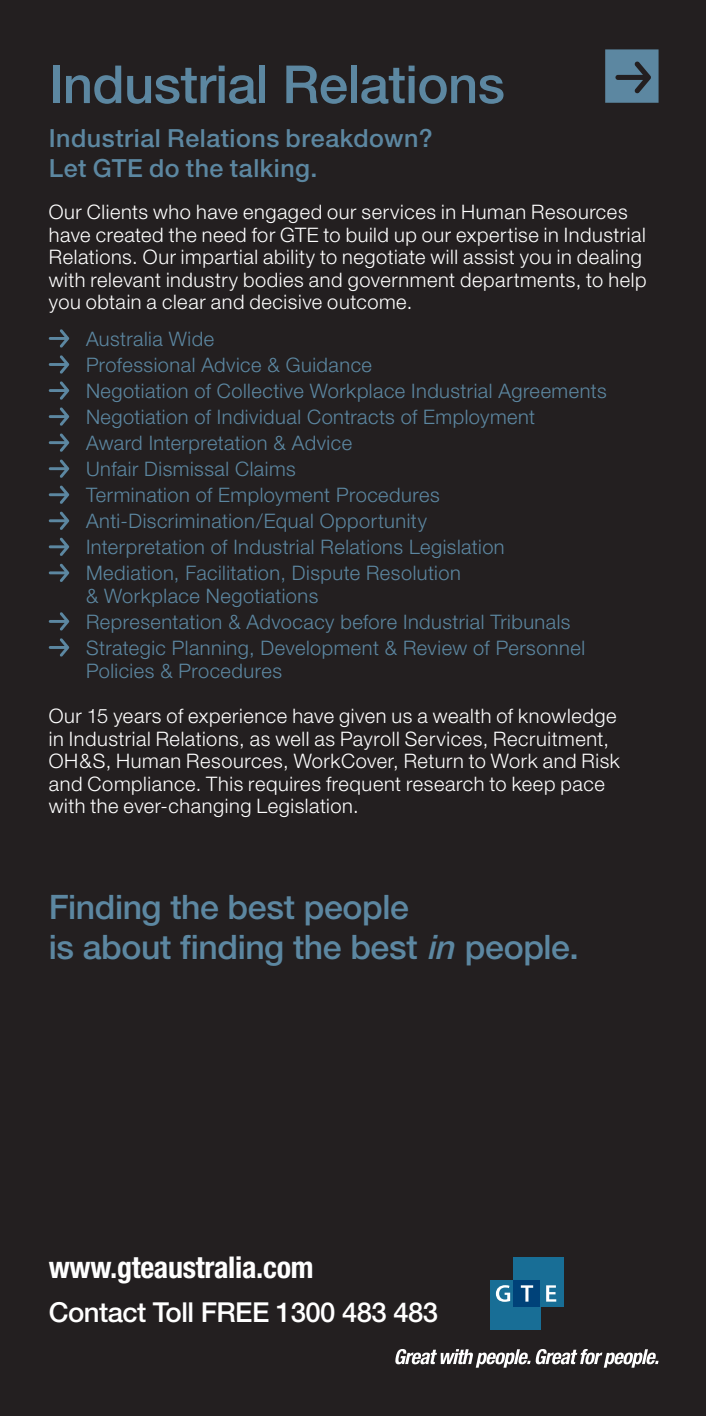
<style>
.page{position:relative;width:706px;height:1416px;background:#231f20}
.page>*{position:absolute;margin:0;border:0;box-sizing:border-box;transform-origin:0 0}
.Head{font:500 52.5px "Helvetica Neue";letter-spacing:-.01em;color:#5c87a1}
.t1{font:500 33.75px/40.5px "Helvetica Neue";letter-spacing:-.01em;color:#5c87a1}
.t2{font:700 condensed 30px "Helvetica Neue";letter-spacing:-.01em;color:#fff}
.t3{font:500 27.5px "Helvetica Neue";letter-spacing:-.02em;color:#fff}
.Sub_head{font:500 25px "Helvetica Neue";letter-spacing:.02em;color:#5c87a1}
.Paragraph_Style_1{font:300 20px/22.5px "Helvetica Neue";letter-spacing:.03em;color:#fff}
.Bullet{font:300 20px/22.5px "Helvetica Neue";letter-spacing:.025em;color:#5c87a1}
.s1{font-style:italic}
</style>
<div class="page">
<svg style="left:395px;top:1349px;width:263px;height:19px"></svg>
<div style="left:490px;top:1280px;width:50px;height:50px;background:#186e96"></div>
<svg style="left:496px;top:1257px;width:67px;height:50px"></svg>
<svg style="left:605px;top:49px;width:54px;height:54px;background:#53788e"></svg>
<svg style="left:49px;top:329px;width:20px;height:19px"></svg>
<svg style="left:49px;top:355px;width:20px;height:19px"></svg>
<svg style="left:49px;top:381px;width:20px;height:19px"></svg>
<svg style="left:49px;top:407px;width:20px;height:19px"></svg>
<svg style="left:49px;top:433px;width:20px;height:19px"></svg>
<svg style="left:49px;top:459px;width:20px;height:19px"></svg>
<svg style="left:49px;top:485px;width:20px;height:19px"></svg>
<svg style="left:49px;top:511px;width:20px;height:19px"></svg>
<svg style="left:49px;top:537px;width:20px;height:19px"></svg>
<svg style="left:49px;top:564px;width:20px;height:18px"></svg>
<svg style="left:49px;top:612px;width:20px;height:19px"></svg>
<svg style="left:49px;top:638px;width:20px;height:19px"></svg>
<p class="Head" style="left:49px;top:53px;width:457px">Industrial Relations</p>
<p class="Sub_head" style="left:49px;top:123px;width:385px">Industrial Relations breakdown?</p>
<p class="Sub_head" style="left:49px;top:153px;width:270px">Let GTE do the talking.</p>
<p class="Paragraph_Style_1" style="left:49px;top:201px;width:599px">Our Clients who have engaged our services in Human Resources have created the need for GTE to build up our expertise in Industrial Relations. Our impartial ability to negotiate will assist you in dealing with relevant industry bodies and government departments, to help you obtain a clear and decisive outcome.</p>
<p class="Bullet" style="left:86px;top:327px;width:130px">Australia Wide</p>
<p class="Bullet" style="left:86px;top:353px;width:287px">Professional Advice &amp; Guidance</p>
<p class="Bullet" style="left:86px;top:379px;width:522px">Negotiation of Collective Workplace Industrial Agreements</p>
<p class="Bullet" style="left:86px;top:405px;width:450px">Negotiation of Individual Contracts of Employment</p>
<p class="Bullet" style="left:86px;top:431px;width:267px">Award Interpretation &amp; Advice</p>
<p class="Bullet" style="left:86px;top:457px;width:211px">Unfair Dismissal Claims</p>
<p class="Bullet" style="left:86px;top:483px;width:355px">Termination of Employment Procedures</p>
<p class="Bullet" style="left:86px;top:510px;width:342px">Anti-Discrimination/Equal Opportunity</p>
<p class="Bullet" style="left:86px;top:536px;width:420px">Interpretation of Industrial Relations Legislation</p>
<p class="Bullet" style="left:86px;top:562px;width:376px">Mediation, Facilitation, Dispute Resolution &amp; Workplace Negotiations</p>
<p class="Bullet" style="left:86px;top:610px;width:486px">Representation &amp; Advocacy before Industrial Tribunals</p>
<p class="Bullet" style="left:86px;top:636px;width:500px">Strategic Planning, Development &amp; Review of Personnel<br>Policies &amp; Procedures</p>
<p class="Paragraph_Style_1" style="left:49px;top:704px;width:572px">Our 15 years of experience have given us a wealth of knowledge in Industrial Relations, as well as Payroll Services, Recruitment, OH&amp;S, Human Resources, WorkCover, Return to Work and Risk and Compliance. This requires frequent research to keep pace with the ever-changing Legislation.</p>
<p class="t1" style="left:49px;top:886px;width:531px">Finding the best people<br>is about finding the best <span class="s1">in</span> people.</p>
<h3 class="t2" style="left:49px;top:1249px;width:266px">www.gteaustralia.com</h3>
<h3 class="t3" style="left:49px;top:1296px;width:391px">Contact Toll FREE 1300 483 483</h3>
</div>
